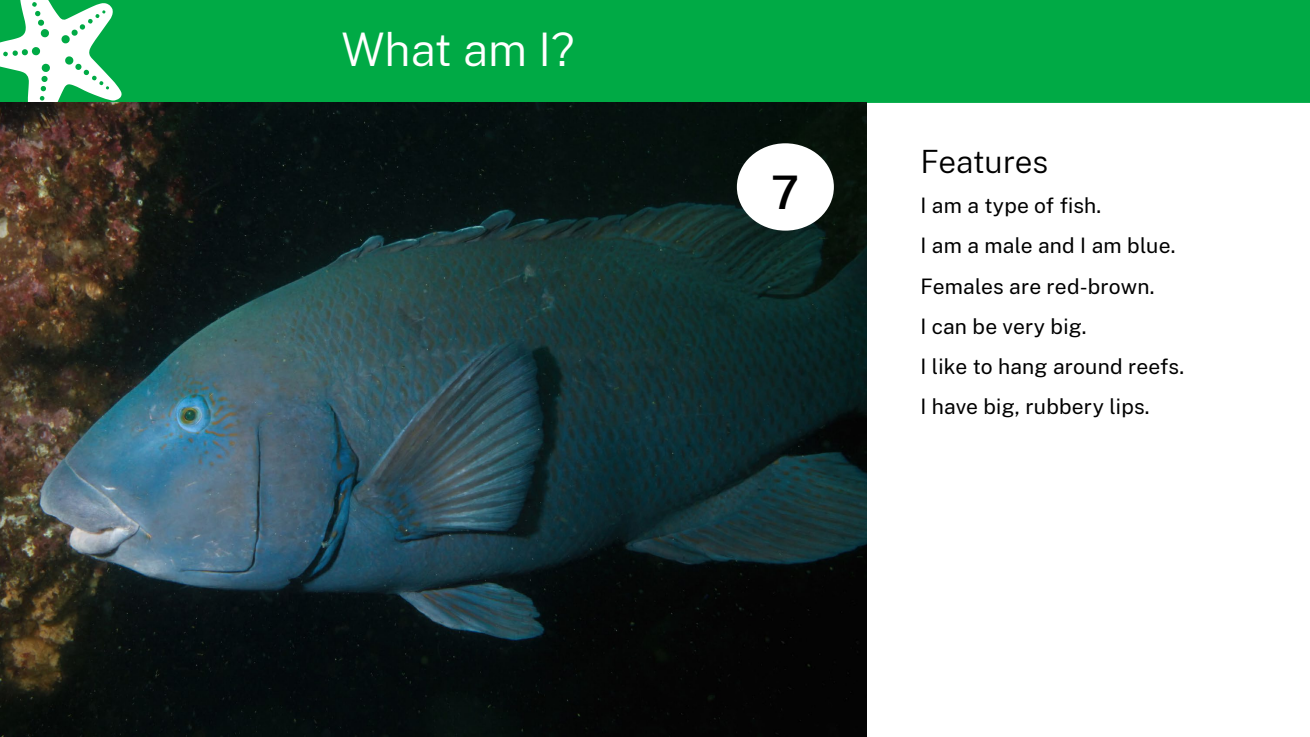
<style>
.page{position:relative;width:1310px;height:737px;background:#fff}
.page>*{position:absolute;margin:0;border:0;box-sizing:border-box;transform-origin:0 0}
.t1{font:300 45.5px "Public Sans";color:#fff}
.MEA-Title{font:600 45.5px "Public Sans";color:#000}
.MEA-Heading{font:300 31.5px "Public Sans";letter-spacing:-.005em;color:#000}
.Body_copy{font:21px "Public Sans";letter-spacing:.01em;color:#000}
</style>
<div class="page">
<div style="left:0;top:0;width:1310px;height:103px;background:#00aa45"></div>
<img style="left:0;top:103px;width:866px;height:634px">
<div style="left:737px;top:143px;width:97px;height:88px;background:#fff;border-radius:50%"></div>
<h1 class="t1" style="left:341px;top:18px;width:235px">What am I?</h1>
<p class="MEA-Title" style="left:771px;top:159px;width:29px">7</p>
<p class="MEA-Heading" style="left:920px;top:140px;width:129px">Features</p>
<p class="Body_copy" style="left:920px;top:191px;width:182px">I am a type of fish.</p>
<p class="Body_copy" style="left:920px;top:231px;width:256px">I am a male and I am blue.</p>
<p class="Body_copy" style="left:920px;top:271px;width:235px">Females are red-brown.</p>
<p class="Body_copy" style="left:920px;top:311px;width:168px">I can be very big.</p>
<p class="Body_copy" style="left:920px;top:351px;width:265px">I like to hang around reefs.</p>
<p class="Body_copy" style="left:920px;top:391px;width:231px">I have big, rubbery lips.</p>
</div>
